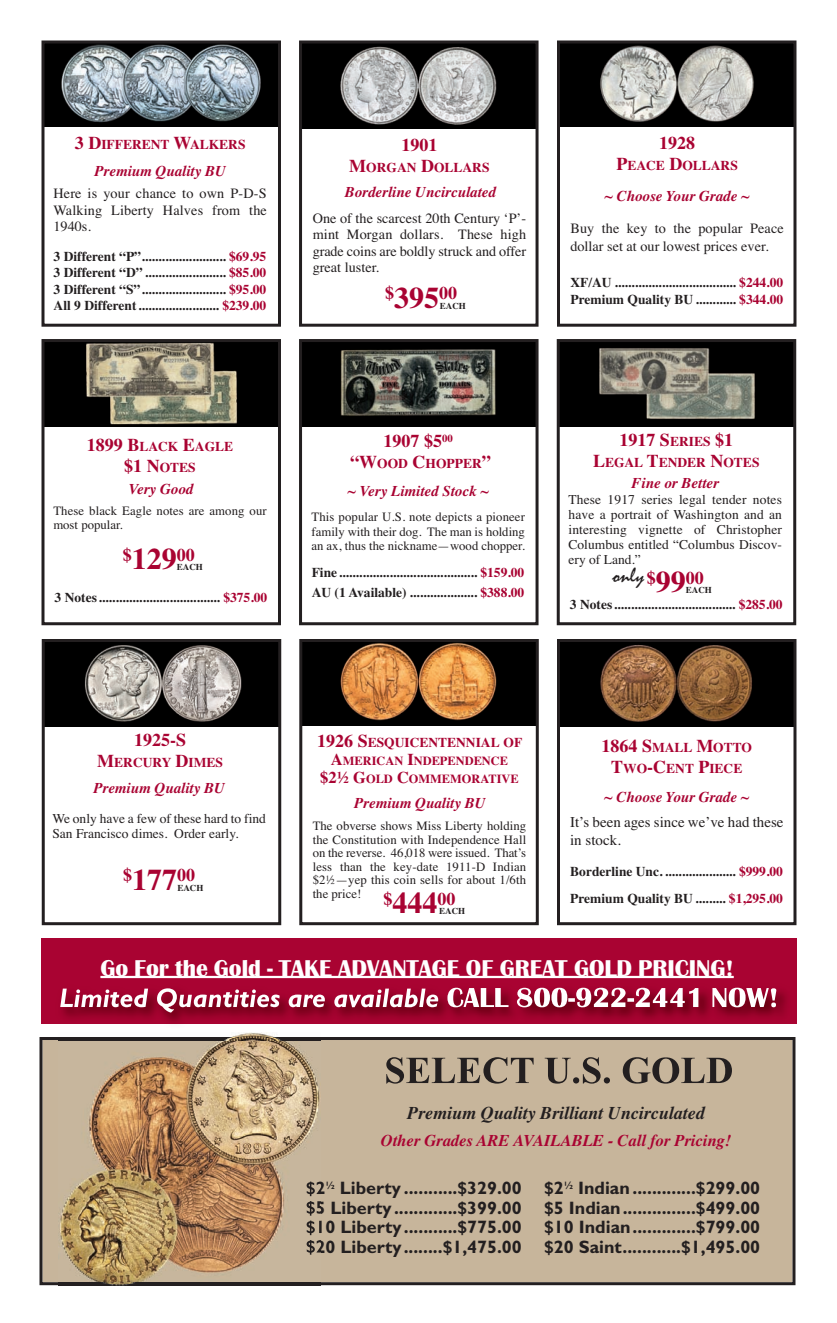
<style>
.page{position:relative;width:837px;height:1323px;background:#fff}
.page>*{position:absolute;margin:0;border:0;box-sizing:border-box;transform-origin:0 0}
.t1{font:22.5px "Scotsdale";color:#fff}
.t2{font:21px "Mistral";color:#231f20}
.t3{font:700 18px/19.5px "Gill Sans";color:#231f20;text-align:justify}
.t4{font:700 18px "Times";color:#a90332}
.t5{font:italic 700 18px "Times";color:#231f20}
.t6{font:italic 700 16.5px "Times";color:#a90332}
.t7{font:italic 700 15px "Times";color:#a90332}
.t8{font:15px/18px "Times";color:#231f20}
.t9{font:14.25px/16.5px "Times";color:#231f20;text-align:justify}
.t10{font:700 13.5px/16.5px "Times";color:#231f20}
.t11{font:13.5px/15px "Times";color:#231f20;text-align:justify}
.t12{font:700 13.5px/21px "Times";color:#a90332;text-align:center}
.t13{font:12.75px/13.5px "Times";letter-spacing:.01em;color:#231f20;text-align:justify}
.t14{font:700 12.3px/18px "Times";color:#a90332;text-align:center}
.t15{font:700 9px "Times";color:#231f20}
.s1{font-size:18px}
.s2{color:#a90332}
.s3{font-size:30px}
.s4{font-size:13.5px}
.s5{font-size:16.5px}
</style>
<div class="page">
<img style="left:303px;top:343px;width:232px;height:83px">
<div style="left:299px;top:339px;width:240px;height:286px;border:3px solid #231f20"></div>
<img style="left:561px;top:44px;width:231px;height:83px">
<div style="left:557px;top:40px;width:239px;height:287px;border:3px solid #231f20"></div>
<img style="left:303px;top:44px;width:232px;height:84px">
<div style="left:299px;top:40px;width:240px;height:287px;border:3px solid #231f20"></div>
<img style="left:46px;top:343px;width:231px;height:84px">
<div style="left:42px;top:339px;width:239px;height:286px;border:3px solid #231f20"></div>
<img style="left:46px;top:44px;width:231px;height:82px">
<div style="left:42px;top:40px;width:239px;height:287px;border:3px solid #231f20"></div>
<img style="left:561px;top:343px;width:231px;height:84px">
<div style="left:557px;top:339px;width:239px;height:286px;border:3px solid #231f20"></div>
<div style="left:43px;top:1041px;width:749px;height:240px;background:#c7b59b"></div>
<div style="left:39px;top:1037px;width:757px;height:248px;border:3px solid #231f20"></div>
<div style="left:41px;top:938px;width:755px;height:85px;background:#a90332"></div>
<img style="left:53px;top:987px;width:743px;height:37px">
<svg style="left:60px;top:988px;width:716px;height:25px"></svg>
<svg style="left:386px;top:1057px;width:346px;height:27px;background:#938674"></svg>
<img style="left:58px;top:1032px;width:262px;height:254px">
<img style="left:58px;top:1039px;width:262px;height:1px">
<img style="left:307px;top:1182px;width:13px;height:14px">
<img style="left:307px;top:1201px;width:13px;height:15px">
<img style="left:307px;top:1221px;width:13px;height:15px">
<img style="left:307px;top:1240px;width:13px;height:15px">
<hr style="left:100px;top:976px;width:634px;height:2px;background:#fff">
<img style="left:303px;top:643px;width:232px;height:83px">
<div style="left:299px;top:639px;width:240px;height:286px;border:3px solid #231f20"></div>
<img style="left:561px;top:643px;width:231px;height:84px">
<div style="left:557px;top:639px;width:239px;height:286px;border:3px solid #231f20"></div>
<img style="left:46px;top:643px;width:231px;height:84px">
<div style="left:42px;top:639px;width:239px;height:286px;border:3px solid #231f20"></div>
<p class="t12" style="left:75px;top:134px;width:172px"><span class="s1">3 D</span>IFFERENT <span class="s1">W</span>ALKERS</p>
<p class="t7" style="left:94px;top:162px;width:133px">Premium Quality BU</p>
<p class="t9" style="left:53px;top:185px;width:215px">Here is your chance to own P-D-S Walking Liberty Halves from the 1940s.</p>
<p class="t10" style="left:54px;top:248px;width:214px;text-align:justify">3 Different “P”......................... <span class="s2">$69.95<br></span>3 Different “D” ........................ <span class="s2">$85.00<br></span>3 Different “S”......................... <span class="s2">$95.00<br></span>All 9 Different........................ <span class="s2">$239.00</span></p>
<h3 class="t4" style="left:401px;top:134px;width:37px">1901</h3>
<p class="t12" style="left:349px;top:157px;width:142px"><span class="s1">M</span>ORGAN <span class="s1">D</span>OLLARS</p>
<p class="t7" style="left:345px;top:183px;width:153px">Borderline Uncirculated</p>
<p class="t9" style="left:313px;top:210px;width:215px">One of the scarcest 20th Century ‘P’- mint Morgan dollars. These high grade coins are boldly struck and offer great luster.</p>
<h3 class="t4" style="left:385px;top:283px;width:73px">$<span class="s3">395</span>00</h3>
<p class="t15" style="left:440px;top:300px;width:28px">EACH</p>
<h3 class="t4" style="left:659px;top:132px;width:37px">1928</h3>
<p class="t12" style="left:616px;top:155px;width:123px"><span class="s1">P</span>EACE <span class="s1">D</span>OLLARS</p>
<p class="t7" style="left:605px;top:187px;width:147px">~ Choose Your Grade ~</p>
<p class="t9" style="left:570px;top:219px;width:215px;line-height:18px">Buy the key to the popular Peace dollar set at our lowest prices ever.</p>
<p class="t10" style="left:571px;top:274px;width:214px">XF/AU .................................... <span class="s2">$244.00<br></span>Premium Quality BU ............ <span class="s2">$344.00</span></p>
<p class="t12" style="left:87px;top:436px;width:148px"><span class="s1">1899 B</span>LACK <span class="s1">E</span>AGLE <span class="s1">$1 N</span>OTES</p>
<p class="t7" style="left:129px;top:480px;width:66px">Very Good</p>
<p class="t13" style="left:53px;top:503px;width:215px;line-height:14.2px">These black Eagle notes are among our most popular.</p>
<h3 class="t4" style="left:123px;top:544px;width:73px">$<span class="s3">129</span>00</h3>
<p class="t15" style="left:177px;top:562px;width:28px">EACH</p>
<p class="t10" style="left:55px;top:589px;width:214px">3 Notes.................................... <span class="s2">$375.00</span></p>
<h3 class="t4" style="left:384px;top:430px;width:71px">1907 $5<sup>00</sup></h3>
<p class="t12" style="left:350px;top:453px;width:142px"><span class="s1">“W</span>OOD <span class="s1">C</span>HOPPER<span class="s1">”</span></p>
<p class="t7" style="left:348px;top:482px;width:143px">~ Very Limited Stock ~</p>
<p class="t13" style="left:312px;top:510px;width:215px;line-height:14.2px">This popular U.S. note depicts a pioneer family with their dog. The man is holding an ax, thus the nickname—wood chopper.</p>
<p class="t10" style="left:312px;top:563px;width:214px;line-height:19.5px">Fine ......................................... <span class="s2">$159.00<br></span>AU (1 Available) .................... <span class="s2">$388.00</span></p>
<h3 class="t4" style="left:619px;top:429px;width:115px">1917 S<span class="s4">ERIES</span> $1</h3>
<p class="t12" style="left:593px;top:452px;width:168px"><span class="s1">L</span>EGAL <span class="s1">T</span>ENDER <span class="s1">N</span>OTES</p>
<p class="t7" style="left:631px;top:474px;width:89px">Fine or Better</p>
<p class="t11" style="left:569px;top:491px;width:215px">These 1917 series legal tender notes have a portrait of Washington and an interesting vignette of Christopher Columbus entitled “Columbus Discov&shy;ery of Land.”</p>
<h2 class="t2" style="left:613px;top:563px;width:33px">only</h2>
<p class="t10" style="left:570px;top:596px;width:214px">3 Notes.................................... <span class="s2">$285.00</span></p>
<h3 class="t4" style="left:647px;top:567px;width:58px">$<span class="s3">99</span>00</h3>
<p class="t15" style="left:686px;top:585px;width:28px">EACH</p>
<h3 class="t4" style="left:134px;top:730px;width:54px">1925-S</h3>
<p class="t12" style="left:97px;top:752px;width:127px"><span class="s1">M</span>ERCURY <span class="s1">D</span>IMES</p>
<p class="t7" style="left:93px;top:779px;width:133px">Premium Quality BU</p>
<p class="t11" style="left:52px;top:811px;width:215px">We only have a few of these hard to find<br>San Francisco dimes. Order early.</p>
<h3 class="t4" style="left:123px;top:865px;width:74px">$<span class="s3">177</span>00</h3>
<p class="t15" style="left:177px;top:883px;width:28px">EACH</p>
<p class="t12" style="left:317px;top:732px;width:207px"><span class="s1">1926 S</span>ESQUICENTENNIAL OF</p>
<p class="t14" style="left:320px;top:752px;width:200px"><span class="s5">A</span>MERICAN <span class="s5">I</span>NDEPENDENCE <span class="s5">$2½ G</span>OLD <span class="s5">C</span>OMMEMORATIVE</p>
<p class="t7" style="left:354px;top:794px;width:133px">Premium Quality BU</p>
<p class="t13" style="left:313px;top:819px;width:215px">The obverse shows Miss Liberty holding the Constitution with Independence Hall on the reverse. 46,018 were issued. That’s less than the key-date 1911-D Indian $2½—yep this coin sells for about 1/6th the price!</p>
<h3 class="t4" style="left:383px;top:888px;width:73px">$<span class="s3">444</span>00</h3>
<p class="t15" style="left:439px;top:906px;width:28px">EACH</p>
<p class="t12" style="left:602px;top:737px;width:152px"><span class="s1">1864 S</span>MALL <span class="s1">M</span>OTTO<br><span class="s1">T</span>WO<span class="s1">-C</span>ENT <span class="s1">P</span>IECE</p>
<p class="t7" style="left:604px;top:788px;width:147px">~ Choose Your Grade ~</p>
<p class="t8" style="left:570px;top:813px;width:215px">It’s been ages since we’ve had these in stock.</p>
<p class="t10" style="left:570px;top:857px;width:214px;line-height:27px">Borderline Unc. ..................... <span class="s2">$999.00<br></span>Premium Quality BU ......... <span class="s2">$1,295.00</span></p>
<h1 class="t1" style="left:100px;top:956px;width:635px">Go For the Gold - TAKE ADVANTAGE OF GREAT GOLD PRICING!</h1>
<h3 class="t5" style="left:407px;top:1102px;width:299px">Premium Quality Brilliant Uncirculated</h3>
<p class="t6" style="left:381px;top:1131px;width:352px">Other Grades ARE AVAILABLE - Call for Pricing!</p>
<h3 class="t3" style="left:306px;top:1178px;width:218px">$2<sup>½</sup> Liberty ...........$329.00 $5 Liberty.............$399.00 $10 Liberty...........$775.00 $20 Liberty........$1,475.00</h3>
<h3 class="t3" style="left:544px;top:1178px;width:218px">$2<sup>½</sup> Indian.............$299.00 $5 Indian...............$499.00 $10 Indian.............$799.00 $20 Saint............$1,495.00</h3>
</div>
